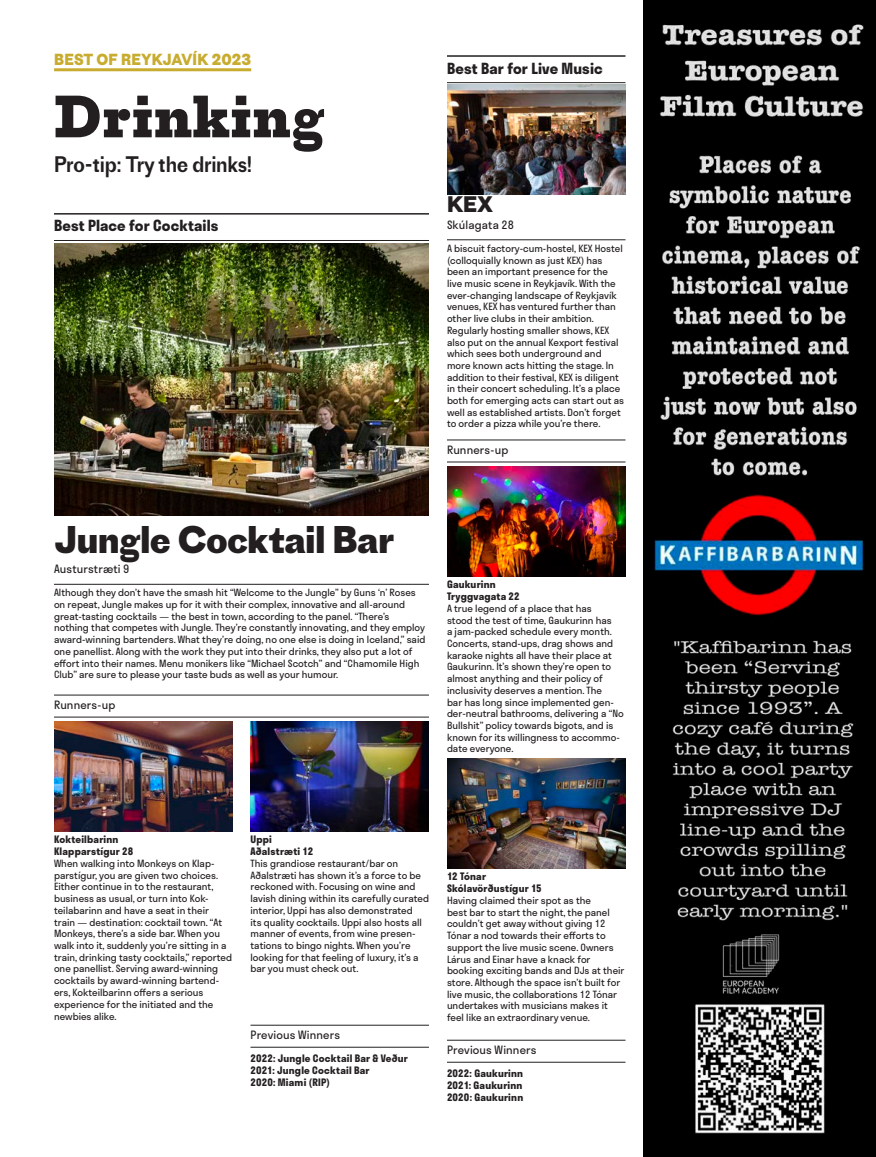
<style>
.page{position:relative;width:876px;height:1157px;background:#fff}
.page>*{position:absolute;margin:0;border:0;box-sizing:border-box;transform-origin:0 0}
.t1{font:700 55.5px "Proto Slab";color:#231f20}
.t2{font:700 36px "Proto Grotesk";letter-spacing:-.02em;color:#231f20}
.t3{font:21px "Proto Grotesk";letter-spacing:-.02em;color:#231f20;scale:.95 1}
.t4{font:700 21px "Proto Grotesk";color:#231f20}
.t5{font:700 15px "Stratos";letter-spacing:.01em;color:#231f20}
.t6{font:700 15px "Proto Grotesk";letter-spacing:.01em;color:#c8ac30;scale:.95 1}
.t7{font:11.25px "Stratos";letter-spacing:.015em;color:#231f20}
.t8{font:700 10.05px/12px "Stratos";letter-spacing:.02em;color:#231f20}
.t9{font:9.75px/11.7px "Stratos";color:#231f20}
</style>
<div class="page">
<img style="left:643px;top:0;width:233px;height:1157px">
<hr style="left:54px;top:213px;width:375px;height:2px;background:#231f20">
<hr style="left:54px;top:240px;width:375px;height:1px;background:#231f20">
<hr style="left:54px;top:584px;width:375px;height:1px;background:#231f20">
<hr style="left:54px;top:694px;width:375px;height:1px;background:#231f20">
<hr style="left:54px;top:716px;width:375px;height:1px;background:#231f20">
<img style="left:54px;top:244px;width:375px;height:271px">
<img style="left:54px;top:721px;width:178px;height:110px">
<hr style="left:250px;top:1024px;width:179px;height:1px;background:#231f20">
<hr style="left:250px;top:1046px;width:179px;height:1px;background:#231f20">
<img style="left:250px;top:721px;width:179px;height:110px">
<hr style="left:447px;top:55px;width:178px;height:2px;background:#231f20">
<hr style="left:447px;top:82px;width:178px;height:1px;background:#231f20">
<hr style="left:447px;top:239px;width:178px;height:1px;background:#231f20">
<hr style="left:447px;top:439px;width:178px;height:1px;background:#231f20">
<hr style="left:447px;top:461px;width:178px;height:1px;background:#231f20">
<hr style="left:447px;top:1039px;width:178px;height:1px;background:#231f20">
<hr style="left:447px;top:1061px;width:178px;height:1px;background:#231f20">
<img style="left:447px;top:85px;width:178px;height:109px">
<img style="left:447px;top:466px;width:178px;height:110px">
<img style="left:447px;top:758px;width:178px;height:110px">
<hr style="left:54px;top:68px;width:197px;height:3px;background:#c8ac30">
<h3 class="t6" style="left:54px;top:49px;width:209px">BEST OF REYKJAVÍK 2023</h3>
<h1 class="t1" style="left:54px;top:77px;width:273px">Drinking</h1>
<h3 class="t3" style="left:54px;top:149px;width:210px">Pro-tip: Try the drinks!</h3>
<h3 class="t5" style="left:54px;top:214px;width:166px">Best Place for Cocktails</h3>
<h3 class="t5" style="left:447px;top:56px;width:157px">Best Bar for Live Music</h3>
<h3 class="t4" style="left:447px;top:189px;width:47px">KEX</h3>
<p class="t7" style="left:447px;top:215px;width:69px">Skúlagata 28</p>
<p class="t9" style="left:447px;top:242px;width:179px">A biscuit factory-cum-hostel, KEX Hostel (colloquially known as just KEX) has been an important presence for the live music scene in Reykjavík. With the ever-changing landscape of Reykjavík venues, KEX has ventured further than other live clubs in their ambition.<br>Regularly hosting smaller shows, KEX also put on the annual Kexport festival which sees both underground and more known acts hitting the stage. In addition to their festival, KEX is diligent in their concert scheduling. It’s a place both for emerging acts can start out as well as established artists. Don’t forget to order a pizza while you’re there.</p>
<p class="t7" style="left:447px;top:441px;width:63px">Runners-up</p>
<h2 class="t2" style="left:54px;top:514px;width:342px">Jungle Cocktail Bar</h2>
<p class="t7" style="left:54px;top:560px;width:77px">Austurstræti 9</p>
<p class="t9" style="left:54px;top:586px;width:373px">Although they don’t have the smash hit “Welcome to the Jungle” by Guns ‘n’ Roses on repeat, Jungle makes up for it with their complex, innovative and all-around great-tasting cocktails — the best in town, according to the panel. “There’s nothing that competes with Jungle. They’re constantly innovating, and they employ award-winning bartenders. What they’re doing, no one else is doing in Iceland,” said one panellist. Along with the work they put into their drinks, they also put a lot of effort into their names. Menu monikers like “Michael Scotch” and “Chamomile High Club” are sure to please your taste buds as well as your humour.</p>
<p class="t7" style="left:54px;top:696px;width:63px">Runners-up</p>
<p class="t8" style="left:447px;top:578px;width:74px">Gaukurinn<br>Tryggvagata 22</p>
<p class="t9" style="left:447px;top:602px;width:178px">A true legend of a place that has<br>stood the test of time, Gaukurinn has<br>a jam-packed schedule every month.<br>Concerts, stand-ups, drag shows and karaoke nights all have their place at Gaukurinn. It’s shown they’re open to almost anything and their policy of inclusivity deserves a mention. The<br>bar has long since implemented gen&shy;der-neutral bathrooms, delivering a “No Bullshit” policy towards bigots, and is known for its willingness to accommo&shy;date everyone.</p>
<p class="t8" style="left:54px;top:833px;width:81px">Kokteilbarinn<br>Klapparstígur 28</p>
<p class="t9" style="left:54px;top:857px;width:180px">When walking into Monkeys on Klap&shy;parstígur, you are given two choices.<br>Either continue in to the restaurant, business as usual, or turn into Kok&shy;teilabarinn and have a seat in their train — destination: cocktail town. “At Monkeys, there’s a side bar. When you walk into it, suddenly you’re sitting in a train, drinking tasty cocktails,” reported one panellist. Serving award-winning cocktails by award-winning bartend&shy;ers, Kokteilbarinn offers a serious experience for the initiated and the newbies alike.</p>
<p class="t8" style="left:250px;top:833px;width:64px">Uppi<br>Aðalstræti 12</p>
<p class="t9" style="left:250px;top:857px;width:180px">This grandiose restaurant/bar on Aðalstræti has shown it’s a force to be reckoned with. Focusing on wine and lavish dining within its carefully curated interior, Uppi has also demonstrated<br>its quality cocktails. Uppi also hosts all manner of events, from wine presen&shy;tations to bingo nights. When you’re looking for that feeling of luxury, it’s a bar you must check out.</p>
<p class="t7" style="left:250px;top:1026px;width:91px">Previous Winners</p>
<p class="t8" style="left:250px;top:1051px;width:159px">2022: Jungle Cocktail Bar &amp; Veður<br>2021: Jungle Cocktail Bar<br>2020: Miami (RIP)</p>
<p class="t8" style="left:447px;top:870px;width:96px">12 Tónar<br>Skólavörðustígur 15</p>
<p class="t9" style="left:447px;top:894px;width:179px">Having claimed their spot as the<br>best bar to start the night, the panel couldn’t get away without giving 12<br>Tónar a nod towards their efforts to support the live music scene. Owners Lárus and Einar have a knack for booking exciting bands and DJs at their store. Although the space isn’t built for live music, the collaborations 12 Tónar undertakes with musicians makes it feel like an extraordinary venue.</p>
<p class="t7" style="left:447px;top:1041px;width:91px">Previous Winners</p>
<p class="t8" style="left:447px;top:1066px;width:78px;text-align:justify">2022: Gaukurinn 2021: Gaukurinn 2020: Gaukurinn</p>
</div>
